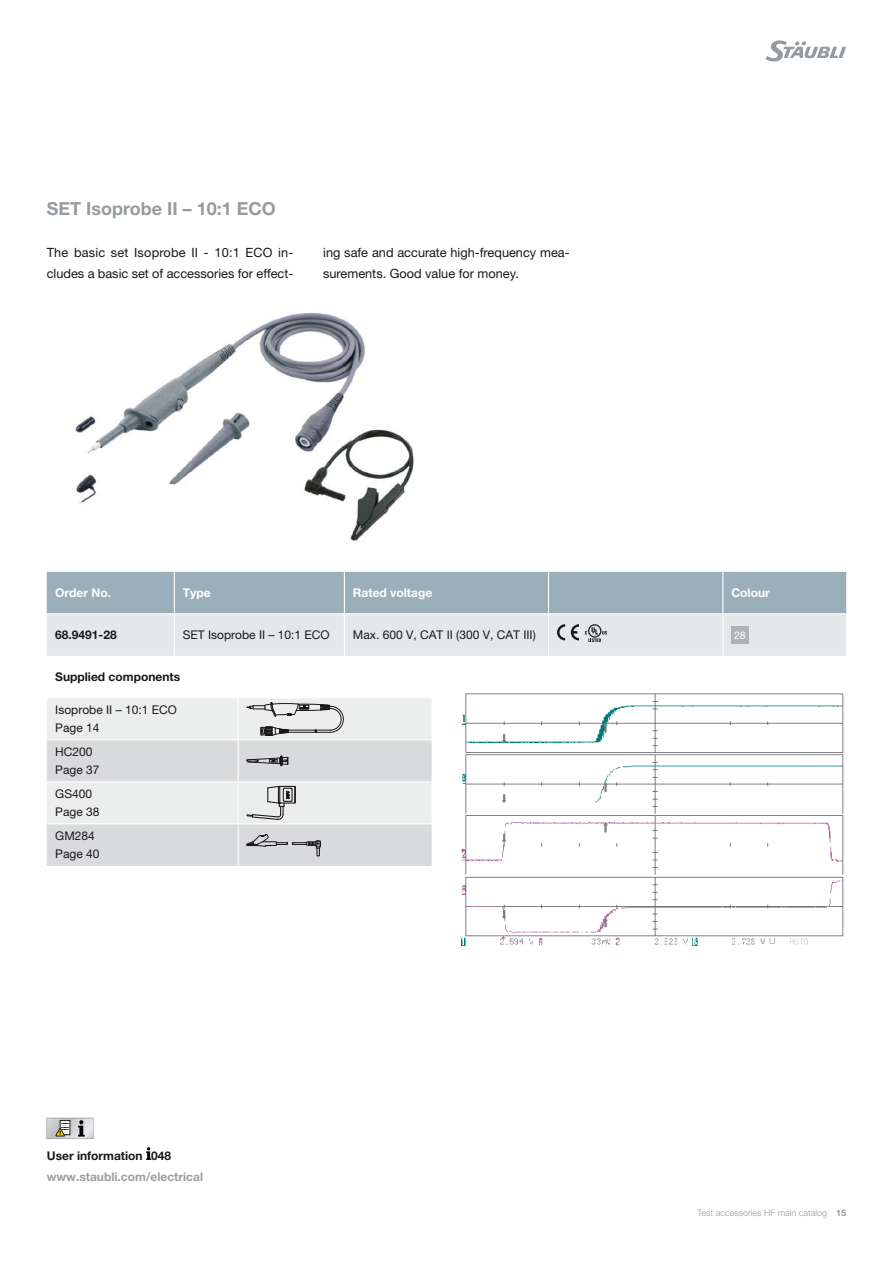
<style>
.page{position:relative;width:893px;height:1263px;background:#fff}
.page>*{position:absolute;margin:0;border:0;box-sizing:border-box;transform-origin:0 0}
.t1{font:700 18px "Helvetica Neue LTW1 G";color:#969b9f}
.t2{font:12.75px/21px "Helvetica Neue LTW1 G";color:#1a171c}
.t3{font:12px/18px "Helvetica Neue LTW1 G";color:#1a171c}
.t4{font:700 12px "Helvetica Neue LTW1 G";color:#1a171c}
.t5{font:700 12px "Helvetica Neue LTW1 G";color:#fff}
.t6{font:700 12px "Helvetica Neue LTW1 G";color:#9c9e9f}
.t7{font:10.5px "Helvetica Neue LTW1 G";color:#fff}
.t8{font:300 9px "Helvetica Neue LTW1 G";color:#969b9f}
.s1{font-weight:700}
</style>
<div class="page">
<svg style="left:765px;top:40px;width:81px;height:22px"></svg>
<img style="left:75px;top:312px;width:339px;height:229px">
<img style="left:461px;top:693px;width:383px;height:253px">
<svg style="left:47px;top:572px;width:799px;height:84px;background:#c0cbd3"></svg>
<div style="left:731px;top:627px;width:17px;height:17px;background:#b1b3b4"></div>
<svg style="left:47px;top:1118px;width:47px;height:21px"></svg>
<svg style="left:146px;top:1147px;width:5px;height:13px"></svg>
<div style="left:47px;top:698px;width:385px;height:41px;background:#eceded"></div>
<svg style="left:47px;top:740px;width:385px;height:126px;background:#dfe0e1"></svg>
<hr style="left:47px;top:781px;width:191px;height:1px;background:#fff">
<hr style="left:47px;top:823px;width:191px;height:1px;background:#fff">
<hr style="left:238px;top:698px;width:1px;height:41px;background:#fff">
<hr style="left:238px;top:740px;width:1px;height:41px;background:#fff">
<hr style="left:238px;top:781px;width:194px;height:1px;background:#fff">
<hr style="left:238px;top:782px;width:1px;height:41px;background:#fff">
<hr style="left:238px;top:823px;width:194px;height:1px;background:#fff">
<hr style="left:238px;top:824px;width:1px;height:42px;background:#fff">
<svg style="left:245px;top:701px;width:98px;height:38px;background:#c8c8c9"></svg>
<svg style="left:246px;top:756px;width:43px;height:10px"></svg>
<svg style="left:247px;top:786px;width:49px;height:34px;background:#c3c4c5"></svg>
<svg style="left:246px;top:834px;width:75px;height:22px;background:#bbbcbd"></svg>
<h1 class="t1" style="left:47px;top:197px;width:231px">SET Isoprobe II – 10:1 ECO</h1>
<p class="t2" style="left:47px;top:242px;width:248px">The basic set Isoprobe II - 10:1 ECO in&shy;cludes a basic set of accessories for effect-</p>
<p class="t2" style="left:323px;top:242px;width:248px">ing safe and accurate high-frequency mea&shy;surements. Good value for money.</p>
<p class="t5" style="left:55px;top:585px;width:57px">Order No.</p>
<p class="t5" style="left:183px;top:585px;width:29px">Type</p>
<p class="t5" style="left:353px;top:585px;width:81px">Rated voltage</p>
<p class="t5" style="left:731px;top:585px;width:40px">Colour</p>
<p class="t4" style="left:55px;top:628px;width:63px">68.9491-28</p>
<p class="t3" style="left:183px;top:626px;width:148px">SET Isoprobe II – 10:1 ECO</p>
<p class="t3" style="left:353px;top:626px;width:184px">Max. 600 V, CAT II (300 V, CAT III)</p>
<p class="t7" style="left:734px;top:629px;width:13px">28</p>
<p class="t4" style="left:55px;top:669px;width:126px">Supplied components</p>
<p class="t3" style="left:55px;top:701px;width:123px">Isoprobe II – 10:1 ECO<br>Page 14</p>
<p class="t3" style="left:55px;top:743px;width:46px">HC200<br>Page 37</p>
<p class="t3" style="left:55px;top:785px;width:46px">GS400<br>Page 38</p>
<p class="t3" style="left:55px;top:827px;width:46px">GM284<br>Page 40</p>
<p class="t4" style="left:47px;top:1148px;width:126px">User information 048</p>
<p class="t6" style="left:47px;top:1169px;width:158px">www.staubli.com/electrical</p>
<p class="t8" style="left:697px;top:1207px;width:150px">Test accessories HF main catalog <span class="s1">15</span></p>
</div>
